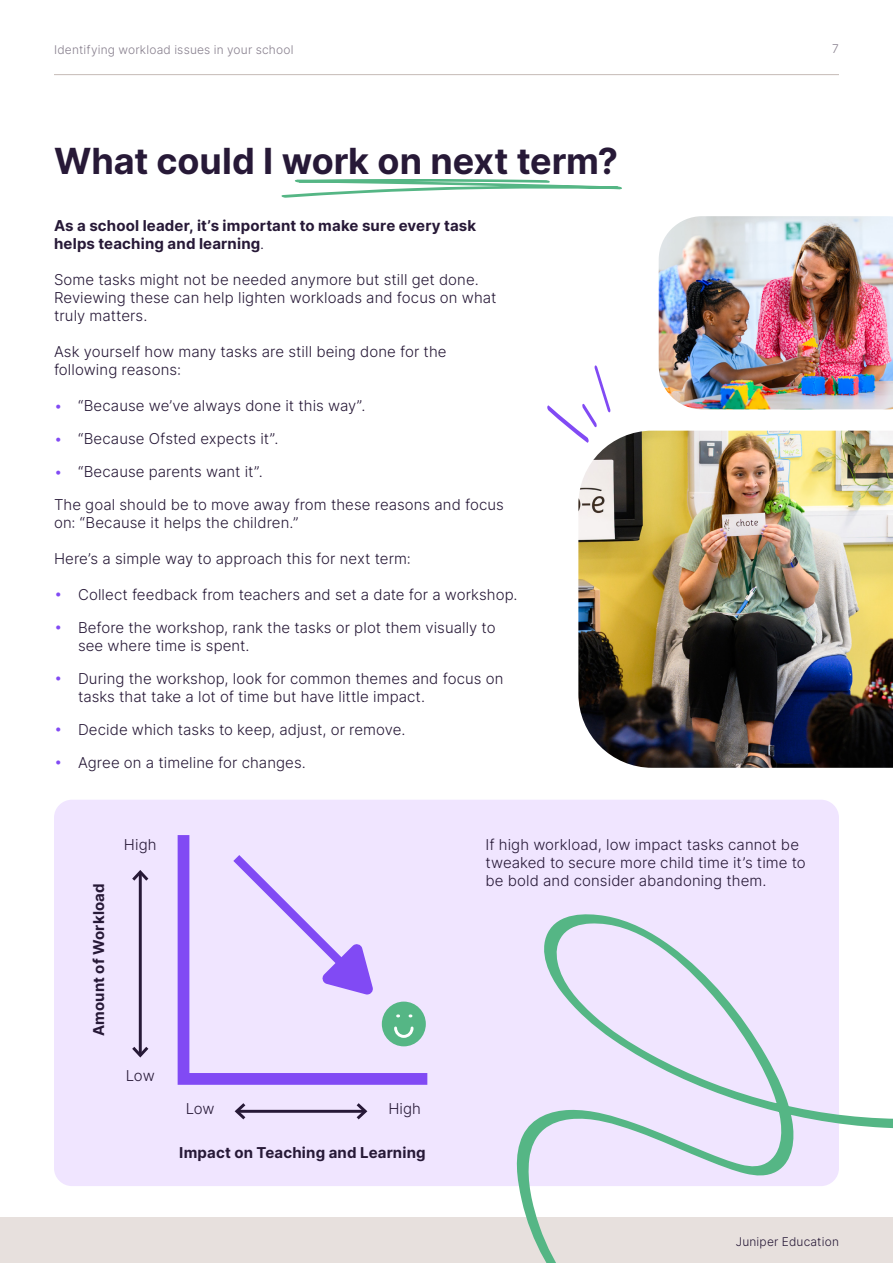
<style>
.page{position:relative;width:893px;height:1263px;background:#fff}
.page>*{position:absolute;margin:0;border:0;box-sizing:border-box;transform-origin:0 0}
.t1{font:36px "Inter";color:#271937}
.t2{font:300 15px/18px "Inter";letter-spacing:.005em;color:#271937}
.t3{font:15px/18px "Inter";letter-spacing:.01em;color:#271937}
.t4{font:300 12px "Inter";letter-spacing:.015em;color:#877f8d}
.t5{font:300 12px "Inter";letter-spacing:.015em;color:#271937}
.s1{font-weight:300}
.s2{color:#814af4}
</style>
<div class="page">
<svg style="left:281px;top:179px;width:341px;height:19px"></svg>
<div style="left:54px;top:800px;width:785px;height:386px;background:#f0e5ff;border-radius:18px"></div>
<hr style="left:54px;top:74px;width:785px;height:1px;background:#c5bbb6">
<div style="left:0;top:1218px;width:893px;height:45px;background:#e7e0dd"></div>
<svg style="left:177px;top:835px;width:251px;height:250px"></svg>
<svg style="left:224px;top:846px;width:150px;height:149px"></svg>
<div style="left:382px;top:1001px;width:44px;height:45px;background:#55b685;border-radius:50%"></div>
<svg style="left:394px;top:1026px;width:20px;height:12px"></svg>
<hr style="left:139px;top:872px;width:3px;height:183px;background:#271937">
<svg style="left:132px;top:870px;width:17px;height:14px"></svg>
<svg style="left:132px;top:1044px;width:17px;height:14px"></svg>
<hr style="left:237px;top:1110px;width:128px;height:3px;background:#271937">
<svg style="left:353px;top:1103px;width:15px;height:17px"></svg>
<svg style="left:234px;top:1103px;width:15px;height:17px"></svg>
<img style="left:578px;top:431px;width:315px;height:337px">
<img style="left:659px;top:216px;width:234px;height:193px">
<svg style="left:547px;top:365px;width:64px;height:78px"></svg>
<svg style="left:513px;top:914px;width:380px;height:349px"></svg>
<p class="t4" style="left:54px;top:40px;width:241px">Identifying workload issues in your school</p>
<p class="t4" style="left:832px;top:40px;width:8px">7</p>
<p class="t1" style="left:54px;top:134px;width:566px">What could I work on next term?</p>
<p class="t3" style="left:54px;top:216px;width:424px">As a school leader, it’s important to make sure every task helps teaching and learning<span class="s1">.</span></p>
<p class="t2" style="left:54px;top:270px;width:444px">Some tasks might not be needed anymore but still get done.<br>Reviewing these can help lighten workloads and focus on what truly matters.</p>
<p class="t2" style="left:54px;top:342px;width:394px">Ask yourself how many tasks are still being done for the following reasons:</p>
<p class="t2" style="left:54px;top:396px;width:313px"><span class="s2">•</span> “Because we’ve always done it this way”.</p>
<p class="t2" style="left:54px;top:429px;width:226px"><span class="s2">•</span> “Because Ofsted expects it”.</p>
<p class="t2" style="left:54px;top:462px;width:210px"><span class="s2">•</span> “Because parents want it”.</p>
<p class="t2" style="left:54px;top:495px;width:451px">The goal should be to move away from these reasons and focus on: “Because it helps the children.”</p>
<p class="t2" style="left:54px;top:549px;width:358px">Here’s a simple way to approach this for next term:</p>
<p class="t2" style="left:54px;top:585px;width:465px"><span class="s2">•</span> Collect feedback from teachers and set a date for a workshop.</p>
<p class="t2" style="left:78px;top:618px;width:419px;text-indent:-24px"><span class="s2">•</span> Before the workshop, rank the tasks or plot them visually to see where time is spent.</p>
<p class="t2" style="left:78px;top:669px;width:427px;text-indent:-24px"><span class="s2">•</span> During the workshop, look for common themes and focus on tasks that take a lot of time but have little impact.</p>
<p class="t2" style="left:54px;top:720px;width:353px"><span class="s2">•</span> Decide which tasks to keep, adjust, or remove.</p>
<p class="t2" style="left:54px;top:753px;width:253px"><span class="s2">•</span> Agree on a timeline for changes.</p>
<p class="t3" style="left:89px;top:1036px;width:155px;rotate:-90deg">Amount of Workload</p>
<p class="t2" style="left:124px;top:835px;width:34px">High</p>
<p class="t2" style="left:126px;top:1066px;width:30px">Low</p>
<p class="t2" style="left:186px;top:1099px;width:30px">Low</p>
<p class="t2" style="left:388px;top:1099px;width:34px">High</p>
<p class="t3" style="left:179px;top:1143px;width:248px">Impact on Teaching and Learning</p>
<p class="t2" style="left:485px;top:835px;width:322px">If high workload, low impact tasks cannot be tweaked to secure more child time it’s time to be bold and consider abandoning them.</p>
<p class="t5" style="left:736px;top:1233px;width:105px">Juniper Education</p>
</div>
